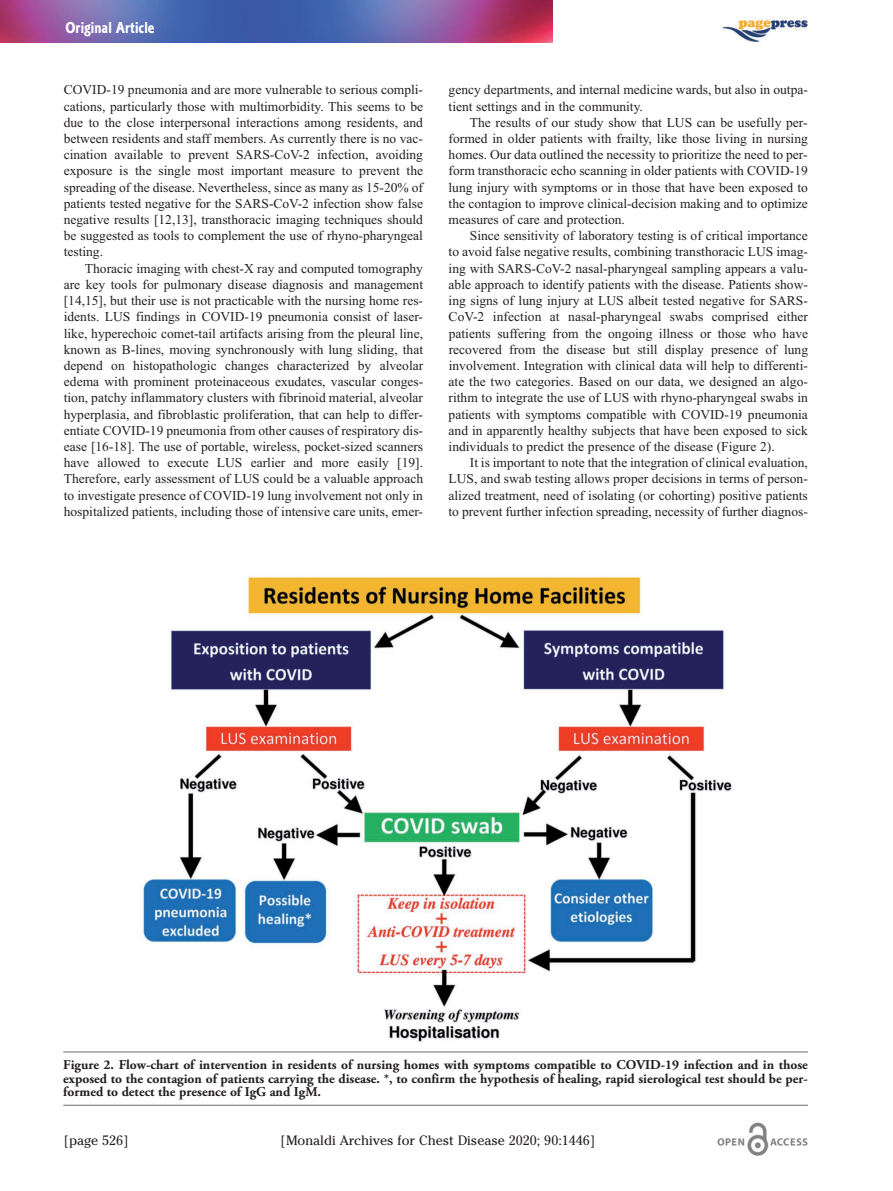
<style>
.page{position:relative;width:893px;height:1191px;background:#fff}
.page>*{position:absolute;margin:0;border:0;box-sizing:border-box;transform-origin:0 0}
.t1{font:16.5px "Corinthian Bold Condensed Plain";color:#fff}
.t2{font:13.5px/16.2px "Times New Roman";color:#231f20;text-align:justify}
.t3{font:700 13.5px/13.5px "Adobe Garamond Pro";color:#231f20;text-align:justify}
.t4{font:13.5px "Cheltenham";color:#231f20}
</style>
<div class="page">
<img style="left:0;top:0;width:553px;height:43px">
<img style="left:717px;top:1123px;width:91px;height:33px">
<img style="left:723px;top:17px;width:84px;height:26px">
<img style="left:140px;top:576px;width:592px;height:466px">
<hr style="left:63px;top:1051px;width:745px;height:1px;background:#6c6d70">
<hr style="left:63px;top:1104px;width:745px;height:1px;background:#6c6d70">
<p class="t1" style="left:66px;top:22px;width:91px">Original Article</p>
<p class="t2" style="left:64px;top:82px;width:361px">COVID-19 pneumonia and are more vulnerable to serious compli&shy;cations, particularly those with multimorbidity. This seems to be due to the close interpersonal interactions among residents, and between residents and staff members. As currently there is no vac&shy;cination available to prevent SARS-CoV-2 infection, avoiding exposure is the single most important measure to prevent the spreading of the disease. Nevertheless, since as many as 15-20% of patients tested negative for the SARS-CoV-2 infection show false negative results [12,13], transthoracic imaging techniques should be suggested as tools to complement the use of rhyno-pharyngeal testing.</p>
<p class="t2" style="left:64px;top:260px;width:361px;text-indent:21px">Thoracic imaging with chest-X ray and computed tomography are key tools for pulmonary disease diagnosis and management [14,15], but their use is not practicable with the nursing home res&shy;idents. LUS findings in COVID-19 pneumonia consist of laser&shy;like, hyperechoic comet-tail artifacts arising from the pleural line, known as B-lines, moving synchronously with lung sliding, that depend on histopathologic changes characterized by alveolar edema with prominent proteinaceous exudates, vascular conges&shy;tion, patchy inflammatory clusters with fibrinoid material, alveolar hyperplasia, and fibroblastic proliferation, that can help to differ&shy;entiate COVID-19 pneumonia from other causes of respiratory dis&shy;ease [16-18]. The use of portable, wireless, pocket-sized scanners have allowed to execute LUS earlier and more easily [19].<br>Therefore, early assessment of LUS could be a valuable approach to investigate presence of COVID-19 lung involvement not only in hospitalized patients, including those of intensive care units, emer-</p>
<p class="t2" style="left:449px;top:82px;width:361px">gency departments, and internal medicine wards, but also in outpa&shy;tient settings and in the community.</p>
<p class="t2" style="left:449px;top:114px;width:361px;text-indent:21px">The results of our study show that LUS can be usefully per&shy;formed in older patients with frailty, like those living in nursing homes. Our data outlined the necessity to prioritize the need to per&shy;form transthoracic echo scanning in older patients with COVID-19 lung injury with symptoms or in those that have been exposed to the contagion to improve clinical-decision making and to optimize measures of care and protection.</p>
<p class="t2" style="left:449px;top:227px;width:361px;text-indent:21px">Since sensitivity of laboratory testing is of critical importance to avoid false negative results, combining transthoracic LUS imag&shy;ing with SARS-CoV-2 nasal-pharyngeal sampling appears a valu&shy;able approach to identify patients with the disease. Patients show&shy;ing signs of lung injury at LUS albeit tested negative for SARS-CoV-2 infection at nasal-pharyngeal swabs comprised either patients suffering from the ongoing illness or those who have recovered from the disease but still display presence of lung involvement. Integration with clinical data will help to differenti&shy;ate the two categories. Based on our data, we designed an algo&shy;rithm to integrate the use of LUS with rhyno-pharyngeal swabs in patients with symptoms compatible with COVID-19 pneumonia and in apparently healthy subjects that have been exposed to sick individuals to predict the presence of the disease (Figure 2).</p>
<p class="t2" style="left:449px;top:454px;width:361px;text-indent:21px">It is important to note that the integration of clinical evaluation, LUS, and swab testing allows proper decisions in terms of person&shy;alized treatment, need of isolating (or cohorting) positive patients to prevent further infection spreading, necessity of further diagnos-</p>
<p class="t3" style="left:63px;top:1059px;width:746px">Figure 2. Flow-chart of intervention in residents of nursing homes with symptoms compatible to COVID-19 infection and in those exposed to the contagion of patients carrying the disease. *, to confirm the hypothesis of healing, rapid sierological test should be per&shy;formed to detect the presence of IgG and IgM.</p>
<p class="t4" style="left:64px;top:1132px;width:66px">[page 526]</p>
<p class="t4" style="left:281px;top:1132px;width:316px">[Monaldi Archives for Chest Disease 2020; 90:1446]</p>
</div>
